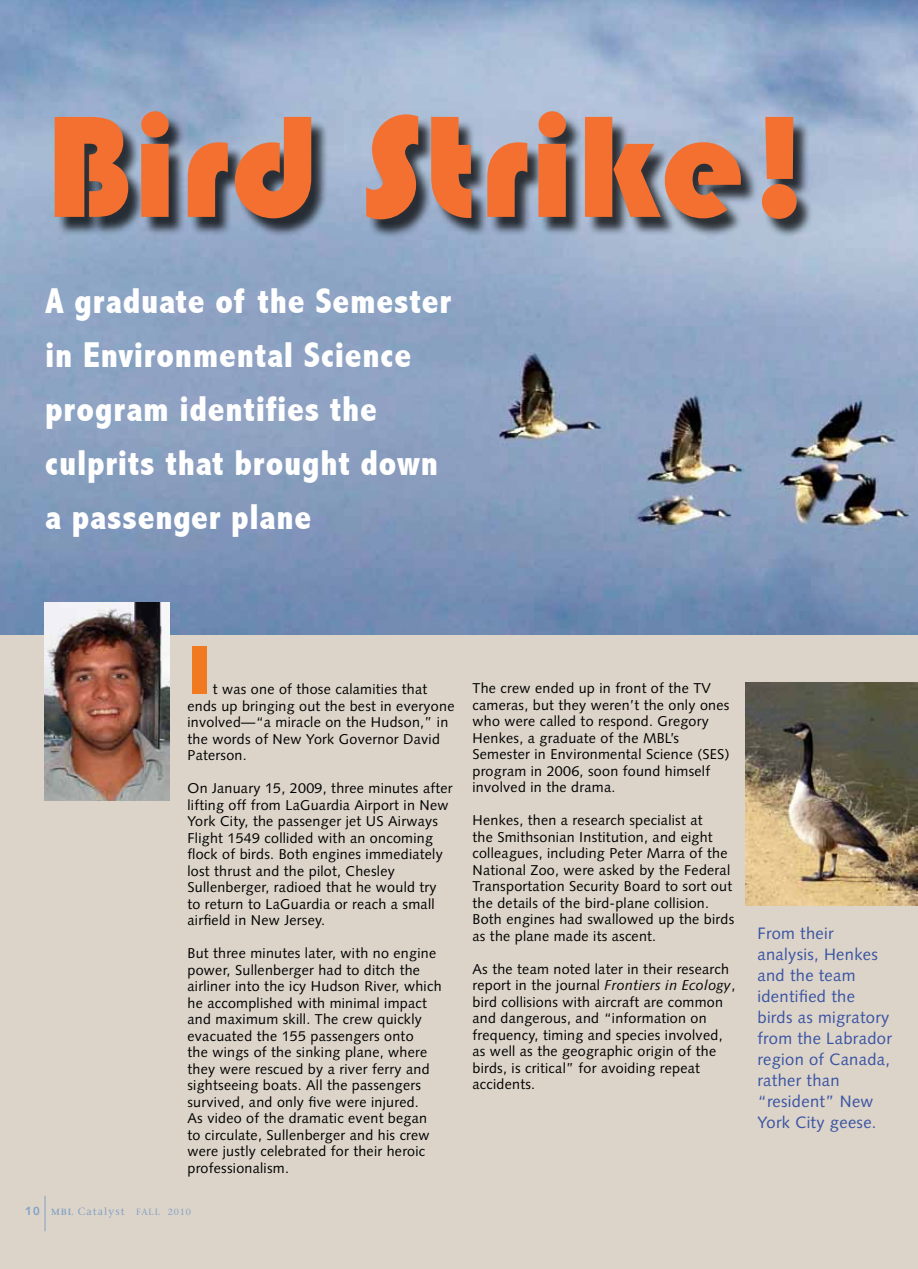
<style>
.page{position:relative;width:918px;height:1269px;background:#dcd4c9}
.page>*{position:absolute;margin:0;border:0;box-sizing:border-box;transform-origin:0 0}
.t1{font:150px "Bauhaus 93";letter-spacing:.02em;color:#f37030}
.t2{font:72px "Bauhaus 93";color:#f17a21}
.t3{font:800 condensed 36px/54px "Abadi";letter-spacing:.02em;color:#fff}
.t4{font:16.5px/21px "Syntax";letter-spacing:.02em;color:#3953a4}
.t5{font:14.25px/16.5px "Syntax";letter-spacing:.02em;color:#000}
.t6{font:10.5px "Stone Serif";letter-spacing:.1em;color:#83a2c6}
.t7{font:9px "Stone Serif";letter-spacing:.1em;color:#83a2c6}
.s1{font-family:"Syntax";font-weight:700;font-size:12px}
.s2{font-weight:600;font-size:9px}
.s3{font-style:italic}
</style>
<div class="page">
<img style="left:0;top:0;width:918px;height:634px">
<img style="left:45px;top:602px;width:124px;height:199px">
<div style="left:56px;top:114px;width:758px;height:125px;background:#000;opacity:.75"></div>
<img style="left:745px;top:682px;width:173px;height:224px">
<hr style="left:45px;top:1196px;width:1px;height:35px;background:#83a2c6">
<h1 class="t1" style="left:45px;top:82px;width:769px">Bird Strike!</h1>
<h3 class="t3" style="left:45px;top:274px;width:407px">A graduate of the Semester in Environmental Science program identifies the culprits that brought down a passenger plane</h3>
<h2 class="t2" style="left:188px;top:630px;width:25px">I</h2>
<p class="t5" style="left:188px;top:681px;width:269px;text-indent:25px">t was one of those calamities that ends up bringing out the best in everyone involved—“a miracle on the Hudson,” in the words of New York Governor David<br>Paterson.</p>
<p class="t5" style="left:188px;top:780px;width:267px">On January 15, 2009, three minutes after lifting off from LaGuardia Airport in New York City, the passenger jet US Airways Flight 1549 collided with an oncoming flock of birds. Both engines immediately lost thrust and the pilot, Chesley Sullenberger, radioed that he would try to return to LaGuardia or reach a small airfield in New Jersey.</p>
<p class="t5" style="left:188px;top:945px;width:256px">But three minutes later, with no engine power, Sullenberger had to ditch the airliner into the icy Hudson River, which he accomplished with minimal impact and maximum skill. The crew quickly evacuated the 155 passengers onto<br>the wings of the sinking plane, where they were rescued by a river ferry and sightseeing boats. All the passengers survived, and only five were injured.<br>As video of the dramatic event began to circulate, Sullenberger and his crew were justly celebrated for their heroic professionalism.</p>
<p class="t6" style="left:25px;top:1205px;width:101px"><span class="s1">10</span> <span class="s2">MBL</span> Catalyst</p>
<p class="t7" style="left:136px;top:1207px;width:13px">Fall</p>
<p class="t7" style="left:168px;top:1207px;width:25px">2010</p>
<p class="t5" style="left:472px;top:680px;width:258px">The crew ended up in front of the TV cameras, but they weren’t the only ones who were called to respond. Gregory Henkes, a graduate of the MBL’s Semester in Environmental Science (SES) program in 2006, soon found himself involved in the drama.</p>
<p class="t5" style="left:472px;top:812px;width:263px">Henkes, then a research specialist at<br>the Smithsonian Institution, and eight colleagues, including Peter Marra of the National Zoo, were asked by the Federal Transportation Security Board to sort out the details of the bird-plane collision.<br>Both engines had swallowed up the birds as the plane made its ascent.</p>
<p class="t5" style="left:472px;top:961px;width:264px">As the team noted later in their research report in the journal <span class="s3">Frontiers in Ecology</span>, bird collisions with aircraft are common and dangerous, and “information on frequency, timing and species involved, as well as the geographic origin of the birds, is critical” for avoiding repeat accidents.</p>
<p class="t4" style="left:758px;top:923px;width:136px">From their analysis, Henkes and the team identified the birds as migratory from the Labrador region of Canada, rather than “resident” New<br>York City geese.</p>
</div>
